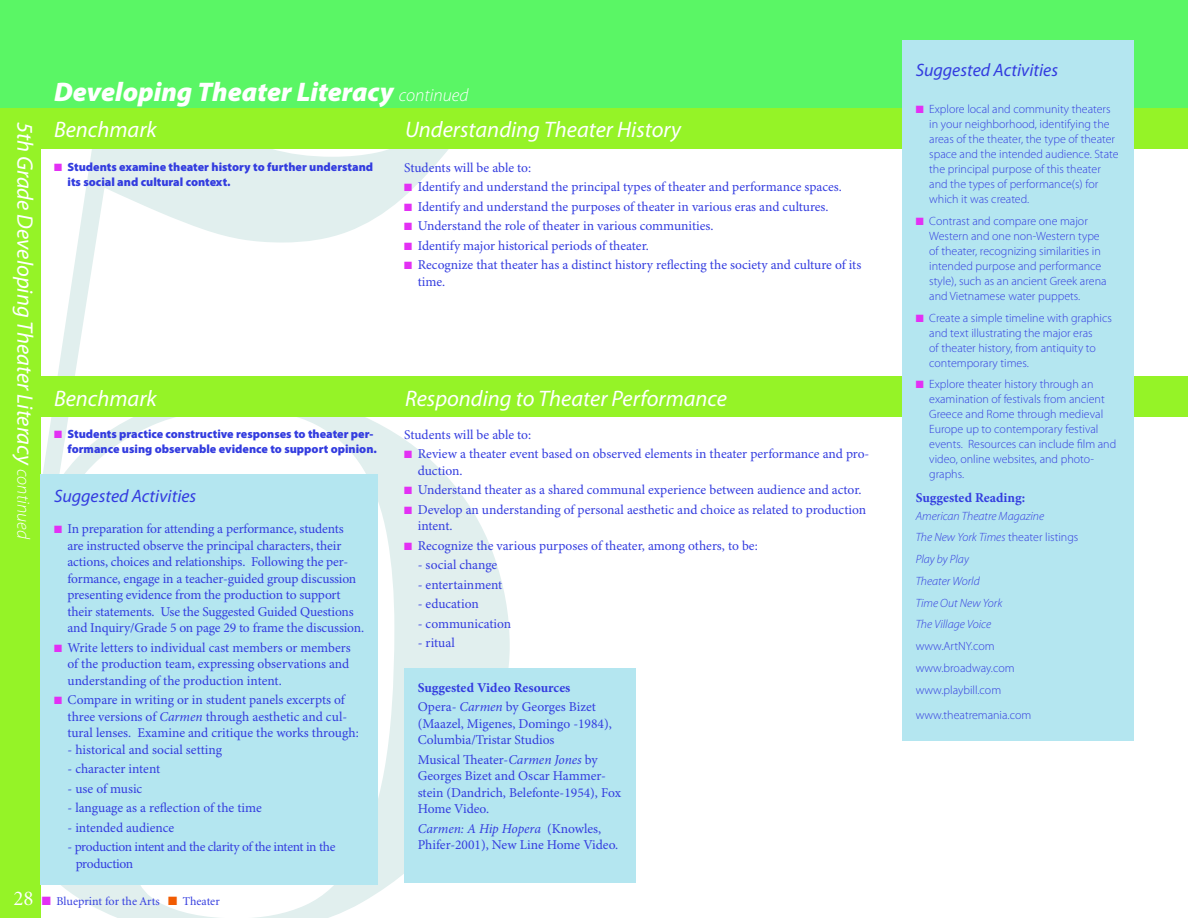
<style>
.page{position:relative;width:1188px;height:918px;background:#fff}
.page>*{position:absolute;margin:0;border:0;box-sizing:border-box;transform-origin:0 0}
.t1{font:italic 900 27px "Myriad Pro";color:#fff}
.t2{font:italic 22.5px "Myriad Pro";color:#fff}
.t3{font:italic 18px "Myriad Pro";color:#333cdf}
.t4{font:13.5px/16.5px "Minion Pro";letter-spacing:-.005em;color:#333cdf}
.t5{font:700 13.5px/19.5px "Minion Pro";color:#333cdf}
.t6{font:13.5px/16.5px "Minion Pro";letter-spacing:-.03em;color:#333cdf}
.t7{font:300 12px/15px "Myriad Pro";color:#333cdf}
.t8{font:900 12px/15px "Myriad Pro";color:#333cdf}
.t9{font:italic 300 12px/21.8px "Myriad Pro";color:#333cdf}
.t10{font:12px "Minion";color:#333cdf}
.s1{font-weight:300;font-size:18px}
.s2{color:#e330f4}
.s3{font-style:italic}
.s4{font-weight:400}
.s5{font-weight:400;font-style:italic}
.s6{font-size:21px;color:#fff}
.s7{color:#f15b02}
.s8{font-style:normal}
</style>
<div class="page">
<svg style="left:41px;top:148px;width:470px;height:770px"></svg>
<div style="left:0;top:377px;width:1188px;height:40px;background:#95f327"></div>
<div style="left:0;top:0;width:1188px;height:108px;background:#5af665"></div>
<div style="left:0;top:108px;width:1188px;height:40px;background:#95f327"></div>
<div style="left:0;top:108px;width:41px;height:810px;background:#95f327"></div>
<div style="left:902px;top:40px;width:232px;height:701px;background:#b4e6f0"></div>
<div style="left:40px;top:475px;width:338px;height:410px;background:#b4e6f0"></div>
<div style="left:404px;top:668px;width:232px;height:215px;background:#b4e6f0"></div>
<h2 class="t2" style="left:37px;top:122px;width:419px;rotate:90deg">5th Grade Developing Theater Literacy <span class="s1">continued</span></h2>
<h1 class="t1" style="left:54px;top:76px;width:416px">Developing Theater Literacy <span class="s1">continued</span></h1>
<h2 class="t2" style="left:54px;top:118px;width:104px">Benchmark</h2>
<h2 class="t2" style="left:405px;top:118px;width:278px">Understanding Theater History</h2>
<p class="t8" style="left:68px;top:160px;width:307px;text-indent:-14px"><span class="s2">■</span> Students examine theater history to further understand its social and cultural context.</p>
<p class="t4" style="left:404px;top:160px;width:128px">Students will be able to:</p>
<p class="t4" style="left:404px;top:179px;width:439px"><span class="s2">■</span> Identify and understand the principal types of theater and performance spaces.</p>
<p class="t4" style="left:404px;top:199px;width:426px"><span class="s2">■</span> Identify and understand the purposes of theater in various eras and cultures.</p>
<p class="t4" style="left:404px;top:218px;width:311px"><span class="s2">■</span> Understand the role of theater in various communities.</p>
<p class="t4" style="left:404px;top:238px;width:246px"><span class="s2">■</span> Identify major historical periods of theater.</p>
<p class="t4" style="left:418px;top:257px;width:445px;text-indent:-14px"><span class="s2">■</span> Recognize that theater has a distinct history reflecting the society and culture of its time.</p>
<h2 class="t2" style="left:54px;top:386px;width:104px">Benchmark</h2>
<h2 class="t2" style="left:405px;top:386px;width:324px">Responding to Theater Performance</h2>
<p class="t8" style="left:54px;top:426px;width:324px;text-align:right"><span class="s2">■</span> Students practice constructive responses to theater per&shy;formance using observable evidence to support opinion.</p>
<p class="t4" style="left:404px;top:427px;width:128px">Students will be able to:</p>
<p class="t4" style="left:418px;top:446px;width:453px;text-indent:-13px"><span class="s2">■</span> Review a theater event based on observed elements in theater performance and pro&shy;duction.</p>
<p class="t4" style="left:404px;top:482px;width:459px"><span class="s2">■</span> Understand theater as a shared communal experience between audience and actor.</p>
<p class="t4" style="left:418px;top:502px;width:450px;text-indent:-14px"><span class="s2">■</span> Develop an understanding of personal aesthetic and choice as related to production intent.</p>
<p class="t4" style="left:404px;top:538px;width:355px"><span class="s2">■</span> Recognize the various purposes of theater, among others, to be:</p>
<p class="t4" style="left:418px;top:557px;width:81px">- social change</p>
<p class="t4" style="left:418px;top:577px;width:86px">- entertainment</p>
<p class="t4" style="left:418px;top:596px;width:63px">- education</p>
<p class="t4" style="left:418px;top:616px;width:95px">- communication</p>
<p class="t4" style="left:418px;top:635px;width:39px">- ritual</p>
<h3 class="t3" style="left:54px;top:486px;width:144px">Suggested Activities</h3>
<p class="t4" style="left:67px;top:521px;width:298px;text-indent:-13px"><span class="s2">■</span> In preparation for attending a performance, students<br>are instructed observe the principal characters, their actions, choices and relationships. Following the per&shy;formance, engage in a teacher-guided group discussion presenting evidence from the production to support their statements. Use the Suggested Guided Questions and Inquiry/Grade 5 on page 29 to frame the discussion.</p>
<p class="t4" style="left:68px;top:640px;width:285px;text-align:justify;text-indent:-14px"><span class="s2">■</span> Write letters to individual cast members or members of the production team, expressing observations and understanding of the production intent.</p>
<p class="t4" style="left:68px;top:692px;width:293px;text-indent:-14px"><span class="s2">■</span> Compare in writing or in student panels excerpts of three versions of <span class="s3">Carmen</span> through aesthetic and cul&shy;tural lenses. Examine and critique the works through:</p>
<p class="t4" style="left:68px;top:742px;width:156px">- historical and social setting</p>
<p class="t4" style="left:68px;top:761px;width:94px">- character intent</p>
<p class="t4" style="left:68px;top:781px;width:76px">- use of music</p>
<p class="t4" style="left:68px;top:800px;width:196px">- language as a reflection of the time</p>
<p class="t4" style="left:68px;top:820px;width:108px">- intended audience</p>
<p class="t6" style="left:76px;top:839px;width:261px;text-indent:-8px">- production intent and the clarity of the intent in the production</p>
<p class="t5" style="left:418px;top:678px;width:180px">Suggested Video Resources<br><span class="s4">Opera-</span> <span class="s5">Carmen</span> <span class="s4">by Georges Bizet</span></p>
<p class="t4" style="left:418px;top:716px;width:196px">(Maazel, Migenes, Domingo -1984),<br>Columbia/Tristar Studios</p>
<p class="t4" style="left:418px;top:752px;width:205px">Musical Theater-<span class="s3">Carmen Jones</span> by<br>Georges Bizet and Oscar Hammer&shy;stein (Dandrich, Belefonte-1954), Fox<br>Home Video.</p>
<p class="t4" style="left:418px;top:821px;width:202px"><span class="s3">Carmen: A Hip Hopera</span> (Knowles,<br>Phifer-2001), New Line Home Video.</p>
<p class="t10" style="left:14px;top:895px;width:208px"><span class="s6">28</span> <span class="s2">■</span> Blueprint for the Arts <span class="s7">■</span> Theater</p>
<h3 class="t3" style="left:916px;top:61px;width:144px">Suggested Activities</h3>
<p class="t7" style="left:929px;top:102px;width:191px;text-indent:-14px"><span class="s2">■</span> Explore local and community theaters in your neighborhood, identifying the areas of the theater, the type of theater space and the intended audience. State the principal purpose of this theater and the types of performance(s) for which it was created.</p>
<p class="t7" style="left:929px;top:214px;width:179px;text-indent:-14px"><span class="s2">■</span> Contrast and compare one major Western and one non-Western type of theater, recognizing similarities in intended purpose and performance style), such as an ancient Greek arena and Vietnamese water puppets.</p>
<p class="t7" style="left:929px;top:310px;width:184px;text-indent:-14px"><span class="s2">■</span> Create a simple timeline with graphics and text illustrating the major eras<br>of theater history, from antiquity to contemporary times.</p>
<p class="t7" style="left:929px;top:377px;width:188px;text-indent:-14px"><span class="s2">■</span> Explore theater history through an examination of festivals from ancient<br>Greece and Rome through medieval<br>Europe up to contemporary festival events. Resources can include film and video, online websites, and photo&shy;graphs.</p>
<p class="t5" style="left:916px;top:488px;width:111px">Suggested Reading:</p>
<p class="t9" style="left:916px;top:505px;width:164px">American Theatre Magazine<br>The New York Times <span class="s8">theater listings<br></span>Play by Play<br>Theater World<br>Time Out New York<br>The Village Voice</p>
<p class="t7" style="left:916px;top:635px;width:100px;line-height:21.8px">www.ArtNY.com www.broadway.com www.playbill.com</p>
<p class="t7" style="left:916px;top:708px;width:117px">www.theatremania.com</p>
</div>
